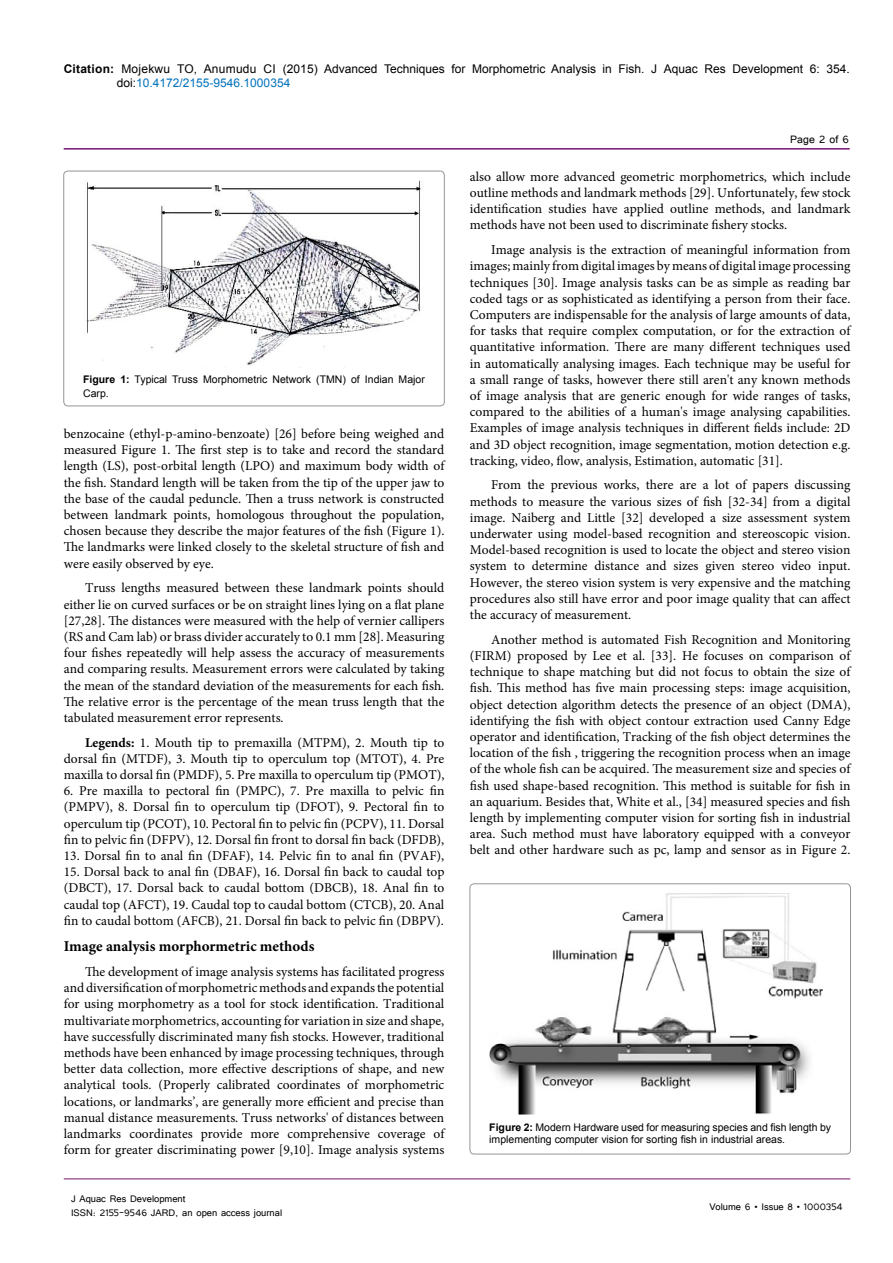
<style>
.page{position:relative;width:893px;height:1263px;background:#fff}
.page>*{position:absolute;margin:0;border:0;box-sizing:border-box;transform-origin:0 0}
.t1{font:700 15px "Minion Pro";color:#000}
.t2{font:13.5px/16.2px "Minion Pro";color:#000;text-align:justify}
.t3{font:13.5px "Tunga";color:#000}
.t4{font:12px/14.4px "Arial";color:#000}
.t5{font:12px/14.4px "Tunga";color:#000}
.t6{font:10.5px/13.5px "Arial";color:#000}
.s1{font-weight:700}
.s2{color:#0072bc}
</style>
<div class="page">
<hr style="left:64px;top:148px;width:786px;height:2px;background:#741472">
<hr style="left:64px;top:1179px;width:786px;height:1px;background:#741472">
<div style="left:64px;top:171px;width:380px;height:235px;border:1px solid #939598;border-radius:4px"></div>
<img style="left:86px;top:180px;width:335px;height:185px">
<div style="left:470px;top:884px;width:380px;height:270px;border:1px solid #939598;border-radius:4px"></div>
<img style="left:489px;top:893px;width:334px;height:221px">
<p class="t4" style="left:117px;top:61px;width:734px;text-indent:-53px"><span class="s1">Citation:</span> Mojekwu TO, Anumudu CI (2015) Advanced Techniques for Morphometric Analysis in Fish. J Aquac Res Development 6: 354. doi:<span class="s2">10.4172/2155-9546.1000354</span></p>
<p class="t6" style="left:83px;top:373px;width:343px"><span class="s1">Figure 1:</span> Typical Truss Morphometric Network (TMN) of Indian Major<br>Carp.</p>
<p class="t2" style="left:64px;top:426px;width:382px">benzocaine (ethyl-p-amino-benzoate) [26] before being weighed and measured Figure 1. The first step is to take and record the standard length (LS), post-orbital length (LPO) and maximum body width of the fish. Standard length will be taken from the tip of the upper jaw to the base of the caudal peduncle. Then a truss network is constructed between landmark points, homologous throughout the population, chosen because they describe the major features of the fish (Figure 1).<br>The landmarks were linked closely to the skeletal structure of fish and were easily observed by eye.</p>
<p class="t2" style="left:64px;top:580px;width:382px;text-indent:21px">Truss lengths measured between these landmark points should either lie on curved surfaces or be on straight lines lying on a flat plane [27,28]. The distances were measured with the help of vernier callipers (RS and Cam lab) or brass divider accurately to 0.1 mm [28]. Measuring four fishes repeatedly will help assess the accuracy of measurements and comparing results. Measurement errors were calculated by taking the mean of the standard deviation of the measurements for each fish.<br>The relative error is the percentage of the mean truss length that the tabulated measurement error represents.</p>
<p class="t2" style="left:64px;top:734px;width:382px;text-indent:21px"><span class="s1">Legends:</span> 1. Mouth tip to premaxilla (MTPM), 2. Mouth tip to dorsal fin (MTDF), 3. Mouth tip to operculum top (MTOT), 4. Pre maxilla to dorsal fin (PMDF), 5. Pre maxilla to operculum tip (PMOT),</p>
<p class="t2" style="left:64px;top:783px;width:382px">6. Pre maxilla to pectoral fin (PMPC), 7. Pre maxilla to pelvic fin (PMPV), 8. Dorsal fin to operculum tip (DFOT), 9. Pectoral fin to operculum tip (PCOT), 10. Pectoral fin to pelvic fin (PCPV), 11. Dorsal fin to pelvic fin (DFPV), 12. Dorsal fin front to dorsal fin back (DFDB),</p>
<p class="t2" style="left:64px;top:848px;width:382px">13. Dorsal fin to anal fin (DFAF), 14. Pelvic fin to anal fin (PVAF),</p>
<p class="t2" style="left:64px;top:864px;width:382px">15. Dorsal back to anal fin (DBAF), 16. Dorsal fin back to caudal top (DBCT), 17. Dorsal back to caudal bottom (DBCB), 18. Anal fin to caudal top (AFCT), 19. Caudal top to caudal bottom (CTCB), 20. Anal fin to caudal bottom (AFCB), 21. Dorsal fin back to pelvic fin (DBPV).</p>
<p class="t1" style="left:64px;top:936px;width:252px">Image analysis morphormetric methods</p>
<p class="t2" style="left:64px;top:964px;width:382px;text-indent:21px">The development of image analysis systems has facilitated progress and diversification of morphometric methods and expands the potential for using morphometry as a tool for stock identification. Traditional multivariate morphometrics, accounting for variation in size and shape, have successfully discriminated many fish stocks. However, traditional methods have been enhanced by image processing techniques, through better data collection, more effective descriptions of shape, and new analytical tools. (Properly calibrated coordinates of morphometric locations, or landmarks’, are generally more efficient and precise than manual distance measurements. Truss networks' of distances between landmarks coordinates provide more comprehensive coverage of form for greater discriminating power [9,10]. Image analysis systems</p>
<p class="t5" style="left:71px;top:1190px;width:213px">J Aquac Res Development<br>ISSN: 2155-9546 JARD, an open access journal</p>
<p class="t3" style="left:790px;top:131px;width:60px">Page 2 of 6</p>
<p class="t2" style="left:470px;top:168px;width:382px">also allow more advanced geometric morphometrics, which include outline methods and landmark methods [29]. Unfortunately, few stock identification studies have applied outline methods, and landmark methods have not been used to discriminate fishery stocks.</p>
<p class="t2" style="left:470px;top:242px;width:382px;text-indent:21px">Image analysis is the extraction of meaningful information from images; mainly from digital images by means of digital image processing techniques [30]. Image analysis tasks can be as simple as reading bar coded tags or as sophisticated as identifying a person from their face.<br>Computers are indispensable for the analysis of large amounts of data, for tasks that require complex computation, or for the extraction of quantitative information. There are many different techniques used in automatically analysing images. Each technique may be useful for a small range of tasks, however there still aren't any known methods of image analysis that are generic enough for wide ranges of tasks, compared to the abilities of a human's image analysing capabilities.<br>Examples of image analysis techniques in different fields include: 2D and 3D object recognition, image segmentation, motion detection e.g. tracking, video, flow, analysis, Estimation, automatic [31].</p>
<p class="t2" style="left:470px;top:477px;width:382px;text-indent:21px">From the previous works, there are a lot of papers discussing methods to measure the various sizes of fish [32-34] from a digital image. Naiberg and Little [32] developed a size assessment system underwater using model-based recognition and stereoscopic vision.<br>Model-based recognition is used to locate the object and stereo vision system to determine distance and sizes given stereo video input.<br>However, the stereo vision system is very expensive and the matching procedures also still have error and poor image quality that can affect the accuracy of measurement.</p>
<p class="t2" style="left:470px;top:631px;width:382px;text-indent:21px">Another method is automated Fish Recognition and Monitoring (FIRM) proposed by Lee et al. [33]. He focuses on comparison of technique to shape matching but did not focus to obtain the size of fish. This method has five main processing steps: image acquisition, object detection algorithm detects the presence of an object (DMA), identifying the fish with object contour extraction used Canny Edge operator and identification, Tracking of the fish object determines the location of the fish , triggering the recognition process when an image of the whole fish can be acquired. The measurement size and species of fish used shape-based recognition. This method is suitable for fish in an aquarium. Besides that, White et al., [34] measured species and fish length by implementing computer vision for sorting fish in industrial area. Such method must have laboratory equipped with a conveyor belt and other hardware such as pc, lamp and sensor as in Figure 2.</p>
<p class="t6" style="left:489px;top:1121px;width:343px;line-height:12.6px"><span class="s1">Figure 2:</span> Modern Hardware used for measuring species and fish length by implementing computer vision for sorting fish in industrial areas.</p>
<p class="t5" style="left:709px;top:1199px;width:135px">Volume 6 • Issue 8 • 1000354</p>
</div>
